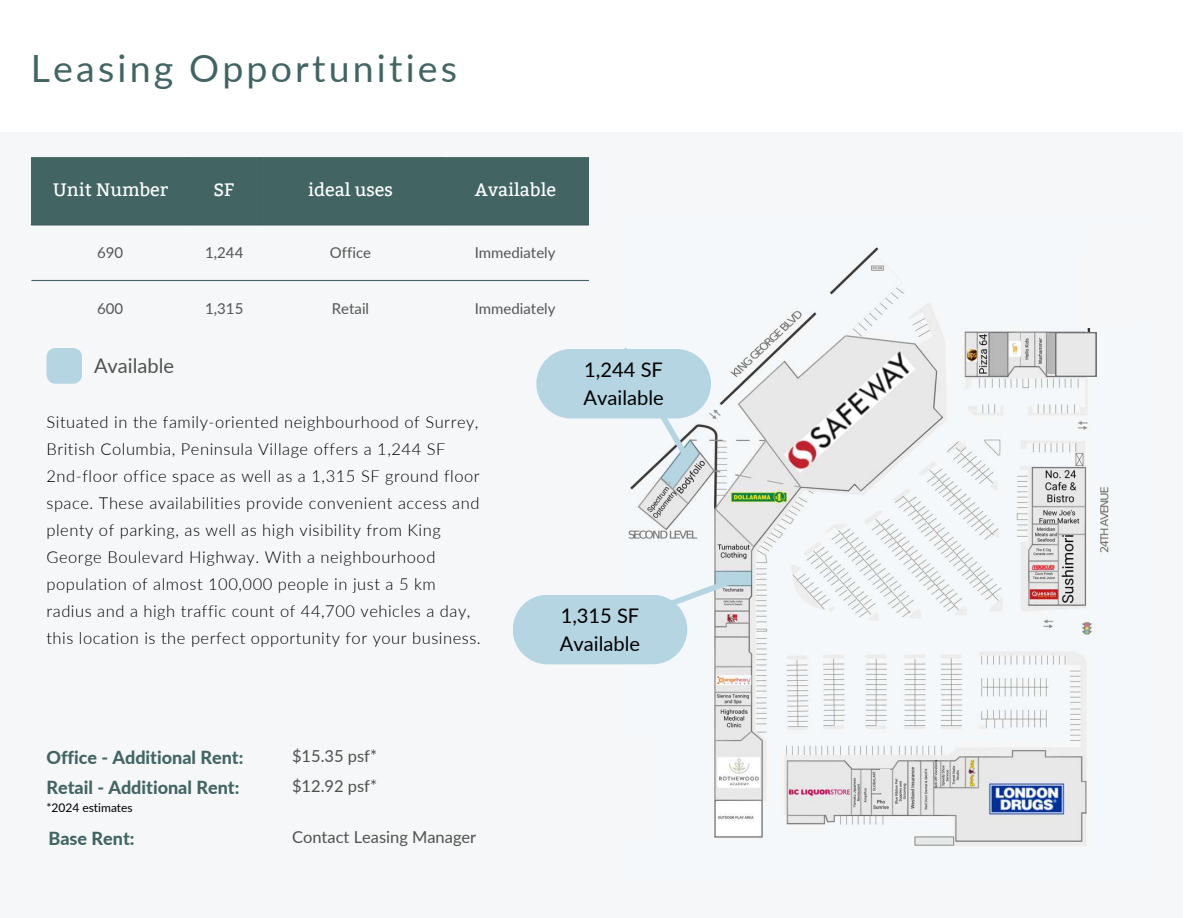
<style>
.page{position:relative;width:1188px;height:918px;background:#fff}
.page>*{position:absolute;margin:0;border:0;box-sizing:border-box;transform-origin:0 0}
.t1{font:37.5px "Lato";letter-spacing:.085em;color:#426564}
.t2{font:20.1px/28.2px "Lato";color:#000}
.t3{font:20.1px "Lato";color:#4e524e}
.t4{font:800 18px/30.3px "Lato";color:#426564}
.t5{font:18px "Bitter";color:#fff}
.t6{font:300 16.5px/27px "Lato";letter-spacing:.03em;color:#000}
.t7{font:16.5px/30.3px "Lato";color:#4e524e}
.t8{font:15px "Lato";color:#545454}
.t9{font:12px "Lato";color:#000}
</style>
<div class="page">
<div style="left:0;top:132px;width:1182px;height:786px;background:#f6f7f8"></div>
<img style="left:624px;top:247px;width:485px;height:599px">
<svg style="left:624px;top:570px;width:126px;height:55px"></svg>
<div style="left:880px;top:769px;width:9px;height:23px;background:#e9e8e8"></div>
<div style="left:32px;top:157px;width:557px;height:67px;background:#426564"></div>
<hr style="left:31px;top:157px;width:1px;height:67px;background:#426565">
<hr style="left:259px;top:157px;width:1px;height:67px;background:#426565">
<hr style="left:441px;top:157px;width:1px;height:67px;background:#426565">
<hr style="left:31px;top:224px;width:558px;height:1px;background:#416564">
<hr style="left:32px;top:280px;width:557px;height:1px;background:#416564">
<div style="left:1087px;top:226px;width:44px;height:102px;background:#f6f7f8"></div>
<div style="left:609px;top:738px;width:44px;height:101px;background:#f6f7f8"></div>
<div style="left:1056px;top:332px;width:40px;height:45px;background:#737373"></div>
<svg style="left:1056px;top:333px;width:40px;height:43px;background:#e3e2e2"></svg>
<svg style="left:46px;top:348px;width:36px;height:36px"></svg>
<div style="left:536px;top:349px;width:175px;height:70px;background:#b5d5e2;border-radius:35px"></div>
<div style="left:513px;top:595px;width:174px;height:69px;background:#b5d5e2;border-radius:35px"></div>
<svg style="left:616px;top:341px;width:83px;height:145px"></svg>
<div style="left:718px;top:573px;width:33px;height:12px;background:#b5d5e2"></div>
<h1 class="t1" style="left:31px;top:42px;width:428px">Leasing Opportunities</h1>
<p class="t5" style="left:53px;top:179px;width:117px">Unit Number</p>
<p class="t5" style="left:213px;top:179px;width:23px">SF</p>
<p class="t5" style="left:308px;top:179px;width:86px">ideal uses</p>
<p class="t5" style="left:475px;top:179px;width:82px">Available</p>
<p class="t8" style="left:97px;top:242px;width:28px">690</p>
<p class="t8" style="left:205px;top:242px;width:40px">1,244</p>
<p class="t8" style="left:330px;top:242px;width:43px">Office</p>
<p class="t8" style="left:475px;top:242px;width:82px">Immediately</p>
<p class="t8" style="left:97px;top:298px;width:28px">600</p>
<p class="t8" style="left:205px;top:298px;width:40px">1,315</p>
<p class="t8" style="left:332px;top:298px;width:39px">Retail</p>
<p class="t8" style="left:475px;top:298px;width:82px">Immediately</p>
<p class="t3" style="left:94px;top:352px;width:82px">Available</p>
<p class="t2" style="left:584px;top:355px;width:82px">1,244 SF<br>Available</p>
<p class="t6" style="left:46px;top:407px;width:436px">Situated in the family-oriented neighbourhood of Surrey, British Columbia, Peninsula Village offers a 1,244 SF 2nd-floor office space as well as a 1,315 SF ground floor space. These availabilities provide convenient access and plenty of parking, as well as high visibility from King George Boulevard Highway. With a neighbourhood population of almost 100,000 people in just a 5 km radius and a high traffic count of 44,700 vehicles a day, this location is the perfect opportunity for your business.</p>
<p class="t4" style="left:46px;top:741px;width:198px">Office - Additional Rent:<br>Retail - Additional Rent:</p>
<p class="t4" style="left:48px;top:822px;width:88px">Base Rent:</p>
<p class="t9" style="left:46px;top:799px;width:88px">*2024 estimates</p>
<p class="t7" style="left:292px;top:740px;width:87px">$15.35 psf* $12.92 psf*</p>
<p class="t7" style="left:292px;top:821px;width:186px">Contact Leasing Manager</p>
<p class="t2" style="left:560px;top:601px;width:82px">1,315 SF<br>Available</p>
</div>
